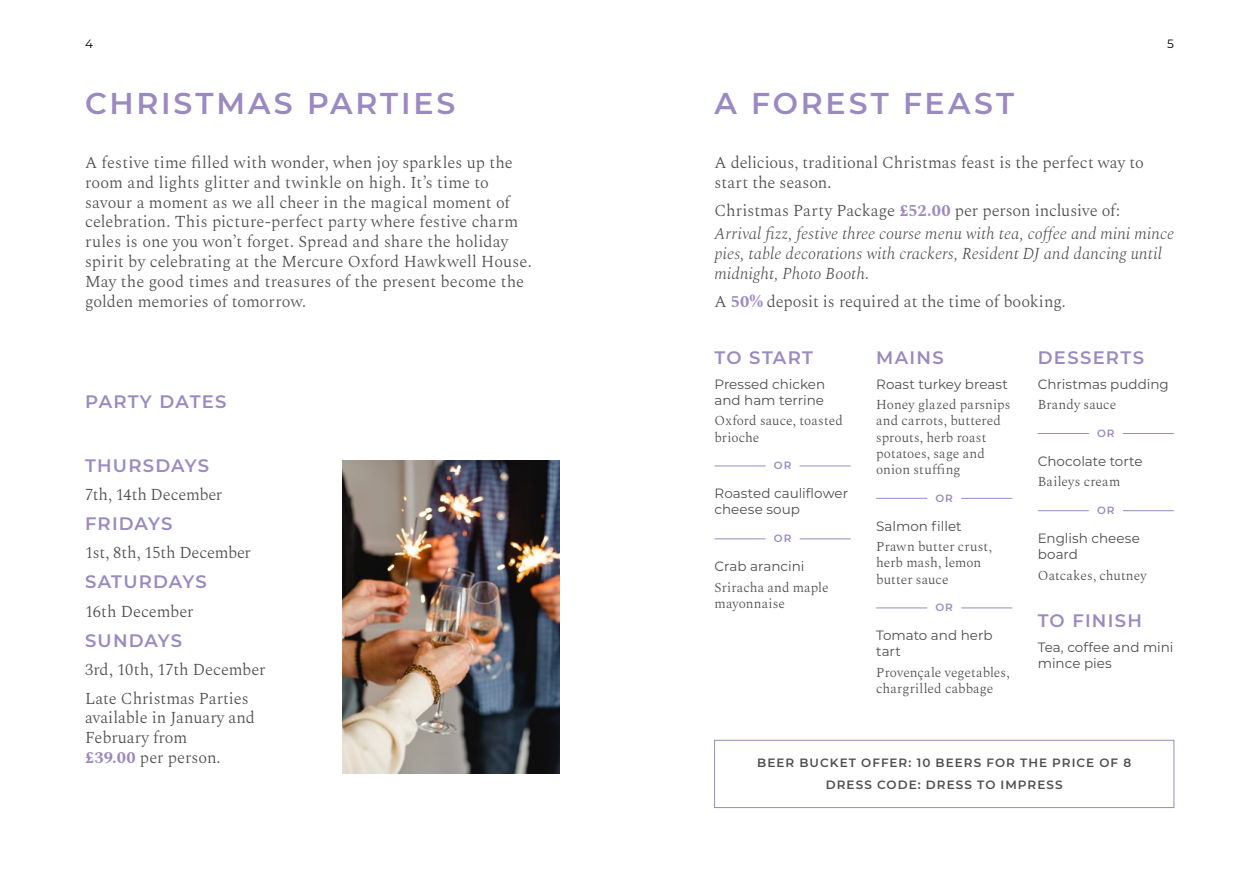
<style>
.page{position:relative;width:1259px;height:893px;background:#fff}
.page>*{position:absolute;margin:0;border:0;box-sizing:border-box;transform-origin:0 0}
.t1{font:600 30px "Montserrat";letter-spacing:.095em;color:#9b8ac1}
.t2{font:600 18px "Montserrat";letter-spacing:.065em;color:#9b8ac1}
.t3{font:300 16.5px/19.8px "Spectral";color:#4e4e50}
.t4{font:italic 300 16.5px/23.4px "Spectral";letter-spacing:.005em;color:#4e4e50}
.t5{font:300 13.5px/16.2px "Spectral";letter-spacing:.005em;color:#4e4e50}
.t6{font:13.5px/16.2px "Montserrat";color:#4e4e50}
.t7{font:600 12px/22.2px "Montserrat";letter-spacing:.09em;color:#4e4e50;text-align:center}
.t8{font:12px "Montserrat";color:#000}
.t9{font:600 10.5px "Montserrat";letter-spacing:.095em;color:#9b8ac1}
.s1{font-weight:700;color:#9b8ac1}
.s2{font-style:normal}
.s3{font-weight:700;font-style:normal;color:#9b8ac1}
</style>
<div class="page">
<img style="left:343px;top:460px;width:217px;height:314px">
<hr style="left:714px;top:466px;width:51px;height:1px;background:#9b8ac1">
<hr style="left:799px;top:466px;width:51px;height:1px;background:#9b8ac1">
<hr style="left:714px;top:538px;width:51px;height:1px;background:#9b8ac1">
<hr style="left:799px;top:538px;width:51px;height:1px;background:#9b8ac1">
<hr style="left:876px;top:498px;width:51px;height:1px;background:#9b8ac1">
<hr style="left:961px;top:498px;width:51px;height:1px;background:#9b8ac1">
<hr style="left:876px;top:607px;width:51px;height:1px;background:#9b8ac1">
<hr style="left:961px;top:607px;width:51px;height:1px;background:#9b8ac1">
<hr style="left:1037px;top:433px;width:52px;height:1px;background:#9b8ac1">
<hr style="left:1123px;top:433px;width:51px;height:1px;background:#9b8ac1">
<hr style="left:1037px;top:510px;width:52px;height:1px;background:#9b8ac1">
<hr style="left:1123px;top:510px;width:51px;height:1px;background:#9b8ac1">
<div style="left:714px;top:740px;width:460px;height:68px;border:1px solid #9b8ac1"></div>
<p class="t8" style="left:85px;top:36px;width:9px">4</p>
<p class="t8" style="left:1167px;top:36px;width:8px">5</p>
<h1 class="t1" style="left:85px;top:82px;width:372px">CHRISTMAS PARTIES</h1>
<p class="t3" style="left:85px;top:153px;width:448px">A festive time filled with wonder, when joy sparkles up the room and lights glitter and twinkle on high. It’s time to savour a moment as we all cheer in the magical moment of celebration. This picture-perfect party where festive charm rules is one you won’t forget. Spread and share the holiday spirit by celebrating at the Mercure Oxford Hawkwell House.<br>May the good times and treasures of the present become the golden memories of tomorrow.</p>
<p class="t2" style="left:85px;top:388px;width:143px">PARTY DATES</p>
<p class="t2" style="left:85px;top:452px;width:125px">THURSDAYS</p>
<p class="t3" style="left:85px;top:485px;width:139px">7th, 14th December</p>
<p class="t2" style="left:85px;top:511px;width:89px">FRIDAYS</p>
<p class="t3" style="left:85px;top:543px;width:167px">1st, 8th, 15th December</p>
<p class="t2" style="left:85px;top:569px;width:123px">SATURDAYS</p>
<p class="t3" style="left:85px;top:602px;width:110px">16th December</p>
<p class="t2" style="left:85px;top:628px;width:99px">SUNDAYS</p>
<p class="t3" style="left:85px;top:656px;width:182px;line-height:28.3px">3rd, 10th, 17th December<br>Late Christmas Parties</p>
<p class="t3" style="left:85px;top:708px;width:171px">available in January and<br>February from<br><span class="s1">£39.00</span> per person.</p>
<h1 class="t1" style="left:714px;top:82px;width:301px">A FOREST FEAST</h1>
<p class="t3" style="left:714px;top:153px;width:431px">A delicious, traditional Christmas feast is the perfect way to start the season.</p>
<p class="t4" style="left:714px;top:199px;width:461px"><span class="s2">Christmas Party Package</span> <span class="s3">£52.00</span> <span class="s2">per person inclusive of:<br></span>Arrival fizz, festive three course menu with tea, coffee and mini mince</p>
<p class="t4" style="left:714px;top:244px;width:449px;line-height:19.8px">pies, table decorations with crackers, Resident DJ and dancing until midnight, Photo Booth.</p>
<p class="t3" style="left:714px;top:292px;width:353px">A <span class="s1">50%</span> deposit is required at the time of booking.</p>
<p class="t2" style="left:714px;top:345px;width:100px">TO START</p>
<p class="t6" style="left:714px;top:375px;width:112px">Pressed chicken and ham terrine</p>
<p class="t5" style="left:714px;top:413px;width:130px">Oxford sauce, toasted brioche</p>
<p class="t9" style="left:774px;top:458px;width:19px">OR</p>
<p class="t6" style="left:714px;top:485px;width:135px">Roasted cauliflower cheese soup</p>
<p class="t9" style="left:774px;top:531px;width:19px">OR</p>
<p class="t6" style="left:714px;top:558px;width:91px">Crab arancini</p>
<p class="t5" style="left:714px;top:579px;width:115px">Sriracha and maple mayonnaise</p>
<p class="t2" style="left:876px;top:345px;width:69px">MAINS</p>
<p class="t6" style="left:876px;top:375px;width:133px">Roast turkey breast</p>
<p class="t5" style="left:876px;top:397px;width:136px">Honey glazed parsnips and carrots, buttered sprouts, herb roast potatoes, sage and onion stuffing</p>
<p class="t9" style="left:935px;top:491px;width:19px">OR</p>
<p class="t6" style="left:876px;top:517px;width:87px">Salmon fillet</p>
<p class="t5" style="left:876px;top:539px;width:117px">Prawn butter crust, herb mash, lemon butter sauce</p>
<p class="t9" style="left:935px;top:600px;width:19px">OR</p>
<p class="t6" style="left:876px;top:627px;width:118px">Tomato and herb tart</p>
<p class="t5" style="left:876px;top:665px;width:135px">Provençale vegetables, chargrilled cabbage</p>
<p class="t2" style="left:1037px;top:345px;width:108px">DESSERTS</p>
<p class="t6" style="left:1037px;top:375px;width:132px">Christmas pudding</p>
<p class="t5" style="left:1037px;top:397px;width:80px">Brandy sauce</p>
<p class="t9" style="left:1097px;top:426px;width:19px">OR</p>
<p class="t6" style="left:1037px;top:452px;width:106px">Chocolate torte</p>
<p class="t5" style="left:1037px;top:474px;width:84px">Baileys cream</p>
<p class="t9" style="left:1097px;top:503px;width:19px">OR</p>
<p class="t6" style="left:1037px;top:530px;width:104px">English cheese board</p>
<p class="t5" style="left:1037px;top:567px;width:110px">Oatcakes, chutney</p>
<p class="t2" style="left:1037px;top:608px;width:106px">TO FINISH</p>
<p class="t6" style="left:1037px;top:638px;width:137px">Tea, coffee and mini mince pies</p>
<p class="t7" style="left:757px;top:751px;width:375px">BEER BUCKET OFFER: 10 BEERS FOR THE PRICE OF 8<br>DRESS CODE: DRESS TO IMPRESS</p>
</div>
